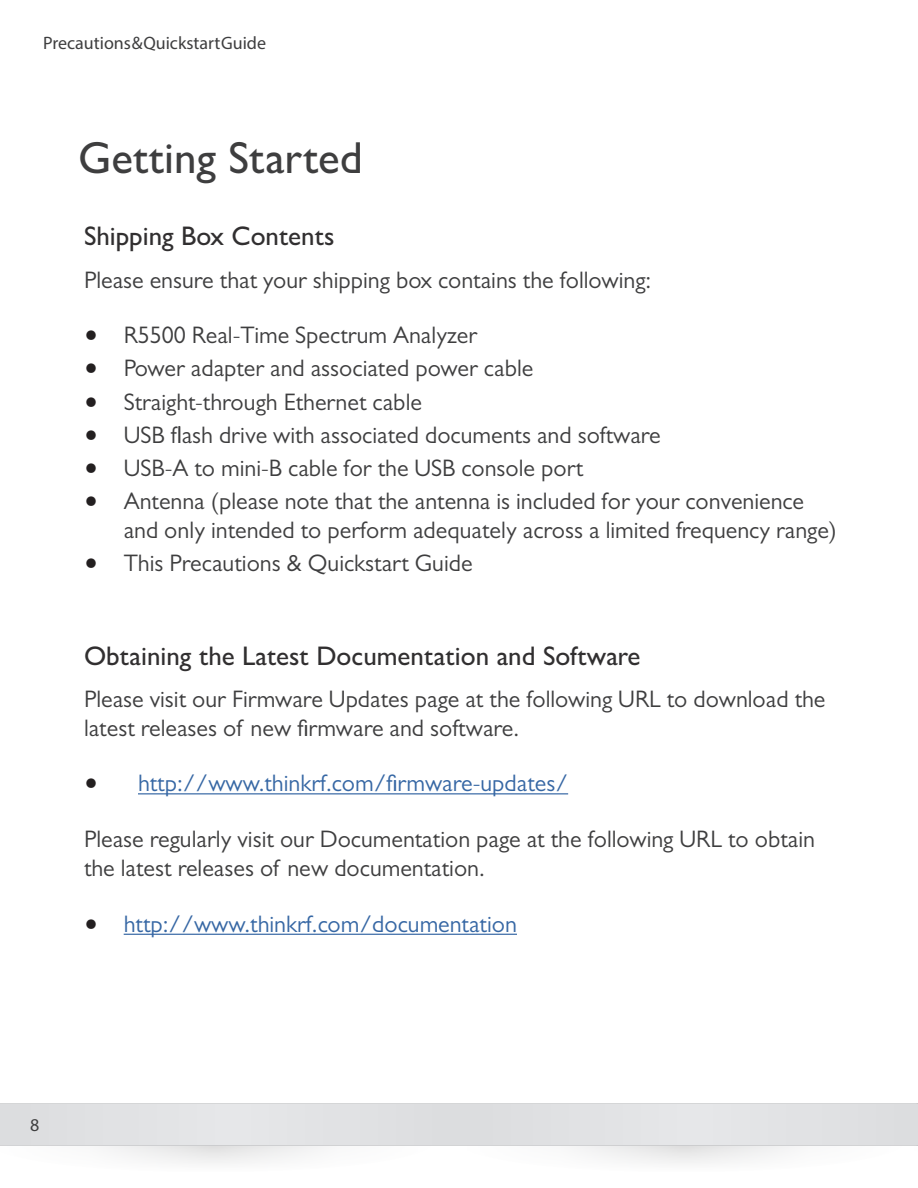
<style>
.page{position:relative;width:918px;height:1188px;background:#fff}
.page>*{position:absolute;margin:0;border:0;box-sizing:border-box;transform-origin:0 0}
.t1{font:500 45px "Gill Sans MT Pro";color:#3e3e3f}
.t2{font:500 27px "Gill Sans MT Pro";color:#312f30}
.t3{font:24px/28.8px "Gill Sans MT Pro";color:#3e3e3f}
.t4{font:24px "Gill Sans MT Pro";color:#3667a4}
.t5{font:18px "Myriad Pro";color:#3e3e3f}
.s1{font-family:"Minion Pro";font-size:36px;color:#231f20}
</style>
<div class="page">
<svg style="left:105px;top:1146px;width:218px;height:18px"></svg>
<svg style="left:460px;top:1112px;width:443px;height:60px"></svg>
<hr style="left:0;top:1103px;width:918px;height:2px;background:#c7c8ca">
<hr style="left:0;top:1144px;width:918px;height:2px;background:#c7c8ca">
<svg style="left:907px;top:1144px;width:11px;height:2px"></svg>
<div style="left:0;top:1105px;width:918px;height:39px;background:#e1e2e4"></div>
<hr style="left:917px;top:1105px;width:1px;height:39px;background:#dcdddf">
<hr style="left:138px;top:793px;width:430px;height:1px;background:#3667a4">
<hr style="left:124px;top:934px;width:393px;height:1px;background:#3667a4">
<p class="t5" style="left:43px;top:32px;width:224px">Precautions &amp; Quickstart Guide</p>
<p class="t1" style="left:78px;top:131px;width:286px">Getting Started</p>
<p class="t2" style="left:84px;top:220px;width:252px">Shipping Box Contents</p>
<p class="t3" style="left:84px;top:265px;width:569px">Please ensure that your shipping box contains the following:</p>
<p class="t3" style="left:84px;top:321px;width:395px"><span class="s1">•</span> R5500 Real-Time Spectrum Analyzer</p>
<p class="t3" style="left:84px;top:354px;width:451px"><span class="s1">•</span> Power adapter and associated power cable</p>
<p class="t3" style="left:84px;top:387px;width:340px"><span class="s1">•</span> Straight-through Ethernet cable</p>
<p class="t3" style="left:84px;top:420px;width:578px"><span class="s1">•</span> USB flash drive with associated documents and software</p>
<p class="t3" style="left:84px;top:453px;width:501px"><span class="s1">•</span> USB-A to mini-B cable for the USB console port</p>
<p class="t3" style="left:124px;top:486px;width:715px;text-indent:-40px"><span class="s1">•</span> Antenna (please note that the antenna is included for your convenience and only intended to perform adequately across a limited frequency range)</p>
<p class="t3" style="left:84px;top:548px;width:390px"><span class="s1">•</span> This Precautions &amp; Quickstart Guide</p>
<p class="t2" style="left:84px;top:639px;width:558px">Obtaining the Latest Documentation and Software</p>
<p class="t3" style="left:84px;top:684px;width:743px">Please visit our Firmware Updates page at the following URL to download the latest releases of new firmware and software.</p>
<p class="t4" style="left:84px;top:769px;width:486px"><span class="s1">•</span> http://www.thinkrf.com/firmware-updates/</p>
<p class="t3" style="left:84px;top:825px;width:733px">Please regularly visit our Documentation page at the following URL to obtain the latest releases of new documentation.</p>
<p class="t4" style="left:84px;top:910px;width:434px"><span class="s1">•</span> http://www.thinkrf.com/documentation</p>
<p class="t5" style="left:30px;top:1114px;width:11px">8</p>
</div>
